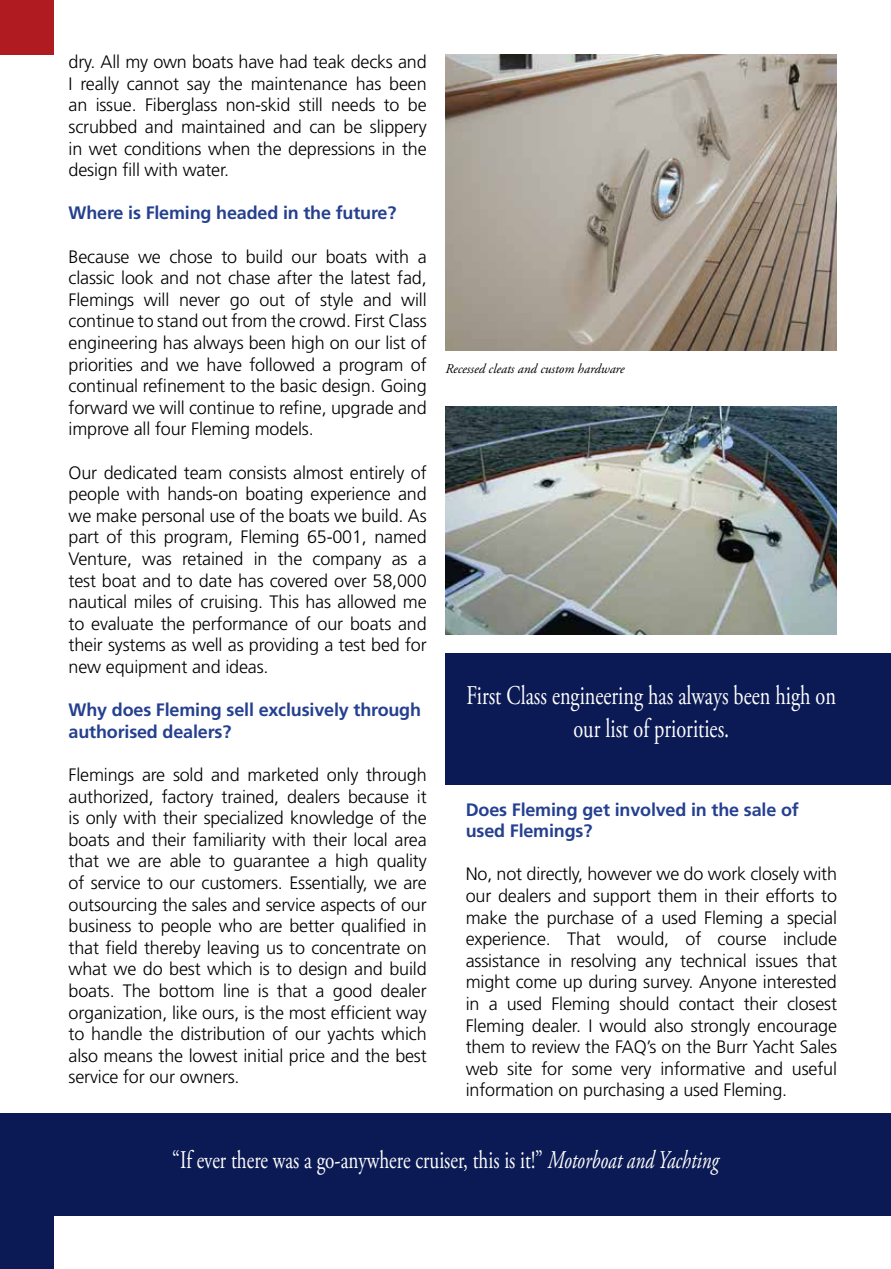
<style>
.page{position:relative;width:891px;height:1269px;background:#fff}
.page>*{position:absolute;margin:0;border:0;box-sizing:border-box;transform-origin:0 0}
.t1{font:27px/32.4px "Adobe Garamond Pro";color:#fff;text-align:center;scale:.75 1}
.t2{font:25.5px "Adobe Garamond Pro";color:#fff;scale:.75 1}
.t3{font:300 18px/21.6px "Frutiger";letter-spacing:-.01em;color:#000;text-align:justify}
.t4{font:700 18px/21.6px "Frutiger";letter-spacing:-.01em;color:#25408f}
.t5{font:italic 13.5px "Adobe Garamond Pro";color:#000}
.s1{font-style:italic}
</style>
<div class="page">
<div style="left:0;top:0;width:54px;height:55px;background:#af1b20"></div>
<div style="left:0;top:1216px;width:54px;height:53px;background:#0b1a54"></div>
<img style="left:446px;top:55px;width:391px;height:295px">
<img style="left:446px;top:407px;width:391px;height:227px">
<div style="left:446px;top:653px;width:445px;height:131px;background:#0b1a54"></div>
<div style="left:0;top:1113px;width:891px;height:103px;background:#0b1a54"></div>
<p class="t3" style="left:69px;top:51px;width:360px">dry. All my own boats have had teak decks and I really cannot say the maintenance has been an issue. Fiberglass non-skid still needs to be scrubbed and maintained and can be slippery in wet conditions when the depressions in the design fill with water.</p>
<p class="t4" style="left:69px;top:202px;width:329px">Where is Fleming headed in the future?</p>
<p class="t3" style="left:69px;top:245px;width:360px">Because we chose to build our boats with a classic look and not chase after the latest fad, Flemings will never go out of style and will continue to stand out from the crowd. First Class engineering has always been high on our list of priorities and we have followed a program of continual refinement to the basic design. Going forward we will continue to refine, upgrade and improve all four Fleming models.</p>
<p class="t3" style="left:69px;top:461px;width:360px">Our dedicated team consists almost entirely of people with hands-on boating experience and we make personal use of the boats we build. As part of this program, Fleming 65-001, named Venture, was retained in the company as a test boat and to date has covered over 58,000 nautical miles of cruising. This has allowed me to evaluate the performance of our boats and their systems as well as providing a test bed for new equipment and ideas.</p>
<p class="t4" style="left:69px;top:699px;width:354px">Why does Fleming sell exclusively through authorised dealers?</p>
<p class="t3" style="left:69px;top:764px;width:360px">Flemings are sold and marketed only through authorized, factory trained, dealers because it is only with their specialized knowledge of the boats and their familiarity with their local area that we are able to guarantee a high quality of service to our customers. Essentially, we are outsourcing the sales and service aspects of our business to people who are better qualified in that field thereby leaving us to concentrate on what we do best which is to design and build boats. The bottom line is that a good dealer organization, like ours, is the most efficient way to handle the distribution of our yachts which also means the lowest initial price and the best service for our owners.</p>
<p class="t5" style="left:446px;top:361px;width:181px">Recessed cleats and custom hardware</p>
<h1 class="t1" style="left:467px;top:680px;width:494px">First Class engineering has always been high on our list of priorities.</h1>
<p class="t4" style="left:466px;top:798px;width:335px">Does Fleming get involved in the sale of used Flemings?</p>
<p class="t3" style="left:466px;top:863px;width:373px">No, not directly, however we do work closely with our dealers and support them in their efforts to make the purchase of a used Fleming a special experience. That would, of course include assistance in resolving any technical issues that might come up during survey. Anyone interested in a used Fleming should contact their closest Fleming dealer. I would also strongly encourage them to review the FAQ’s on the Burr Yacht Sales web site for some very informative and useful information on purchasing a used Fleming.</p>
<h2 class="t2" style="left:172px;top:1145px;width:730px">“If ever there was a go-anywhere cruiser, this is it!” <span class="s1">Motorboat and Yachting</span></h2>
</div>
